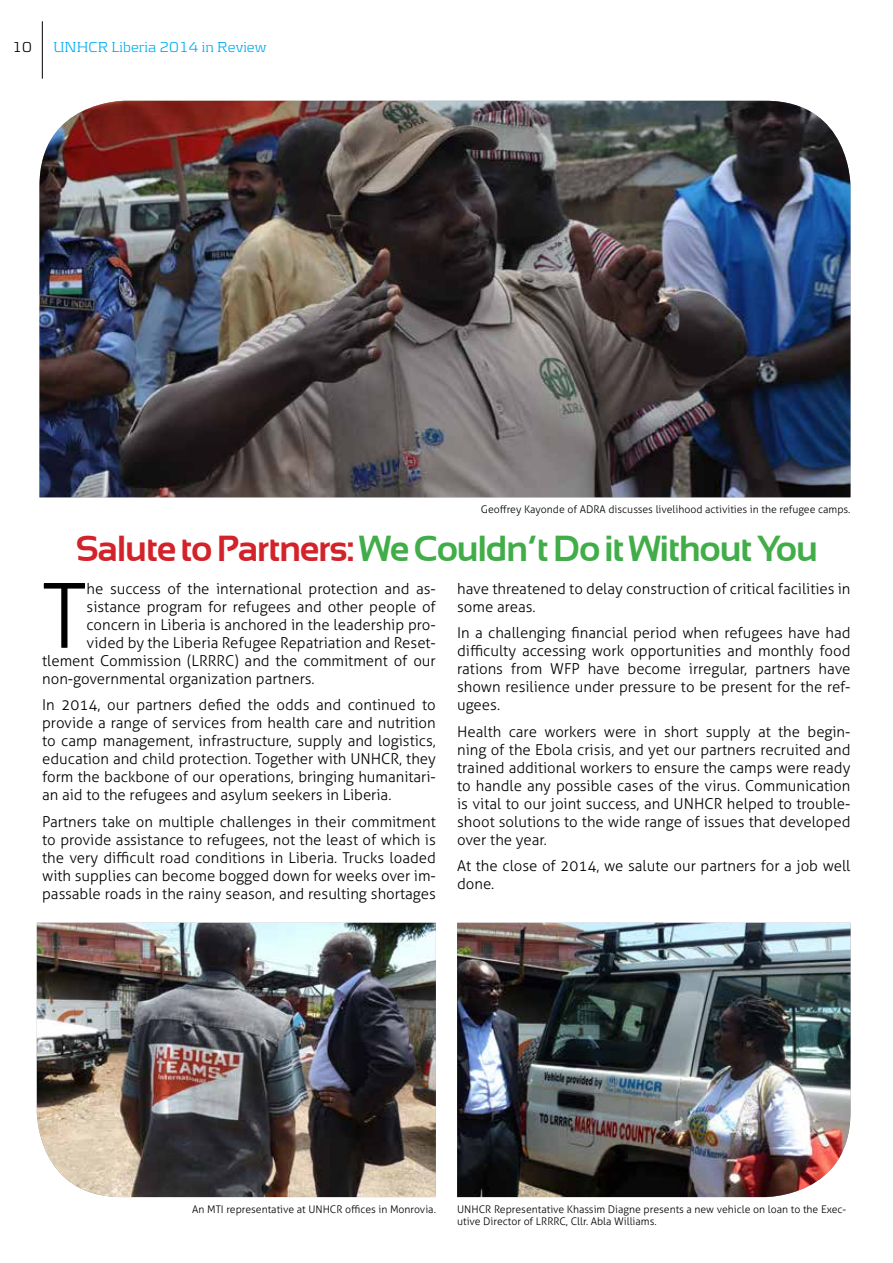
<style>
.page{position:relative;width:893px;height:1263px;background:#fff}
.page>*{position:absolute;margin:0;border:0;box-sizing:border-box;transform-origin:0 0}
.t1{font:300 89.85px "Aller";color:#000}
.t2{font:700 36px "Sansation";letter-spacing:-.025em;color:#41ad49}
.t3{font:300 15px/18px "Aller";color:#000;text-align:justify}
.t4{font:300 15px "Kontrapunkt";color:#00aeef}
.t5{font:300 15px "Kontrapunkt";color:#000}
.t6{font:300 10.5px/12px "Aller";color:#000}
.s1{color:#d2232a}
</style>
<div class="page">
<img style="left:39px;top:101px;width:811px;height:396px">
<img style="left:37px;top:923px;width:399px;height:274px">
<img style="left:457px;top:923px;width:393px;height:274px">
<hr style="left:42px;top:21px;width:1px;height:58px;background:#000">
<p class="t5" style="left:12px;top:38px;width:21px">10</p>
<p class="t4" style="left:53px;top:38px;width:215px">UNHCR Liberia 2014 in Review</p>
<p class="t6" style="left:481px;top:503px;width:371px">Geoffrey Kayonde of ADRA discusses livelihood activities in the refugee camps.</p>
<h2 class="t2" style="left:75px;top:528px;width:744px"><span class="s1">Salute to Partners:</span> We Couldn’t Do it Without You</h2>
<h1 class="t1" style="left:42px;top:562px;width:46px">T</h1>
<p class="t3" style="left:87px;top:579px;width:351px">he success of the international protection and as-</p>
<p class="t3" style="left:87px;top:597px;width:351px">sistance program for refugees and other people of</p>
<p class="t3" style="left:87px;top:615px;width:351px">concern in Liberia is anchored in the leadership pro-</p>
<p class="t3" style="left:87px;top:633px;width:351px">vided by the Liberia Refugee Repatriation and Reset-</p>
<p class="t3" style="left:42px;top:651px;width:395px">tlement Commission (LRRRC) and the commitment of our</p>
<p class="t3" style="left:42px;top:669px;width:274px">non-governmental organization partners.</p>
<p class="t3" style="left:42px;top:696px;width:395px">In 2014, our partners defied the odds and continued to provide a range of services from health care and nutrition to camp management, infrastructure, supply and logistics, education and child protection. Together with UNHCR, they form the backbone of our operations, bringing humanitari&shy;an aid to the refugees and asylum seekers in Liberia.</p>
<p class="t3" style="left:42px;top:812px;width:395px">Partners take on multiple challenges in their commitment to provide assistance to refugees, not the least of which is the very difficult road conditions in Liberia. Trucks loaded with supplies can become bogged down for weeks over im&shy;passable roads in the rainy season, and resulting shortages</p>
<p class="t3" style="left:457px;top:579px;width:395px">have threatened to delay construction of critical facilities in some areas.</p>
<p class="t3" style="left:457px;top:624px;width:395px">In a challenging financial period when refugees have had difficulty accessing work opportunities and monthly food rations from WFP have become irregular, partners have shown resilience under pressure to be present for the ref&shy;ugees.</p>
<p class="t3" style="left:457px;top:722px;width:395px">Health care workers were in short supply at the begin&shy;ning of the Ebola crisis, and yet our partners recruited and trained additional workers to ensure the camps were ready to handle any possible cases of the virus. Communication is vital to our joint success, and UNHCR helped to trouble&shy;shoot solutions to the wide range of issues that developed over the year.</p>
<p class="t3" style="left:457px;top:857px;width:395px">At the close of 2014, we salute our partners for a job well done.</p>
<p class="t6" style="left:192px;top:1203px;width:245px">An MTI representative at UNHCR offices in Monrovia.</p>
<p class="t6" style="left:457px;top:1203px;width:391px">UNHCR Representative Khassim Diagne presents a new vehicle on loan to the Exec&shy;utive Director of LRRRC, Cllr. Abla Williams.</p>
</div>
